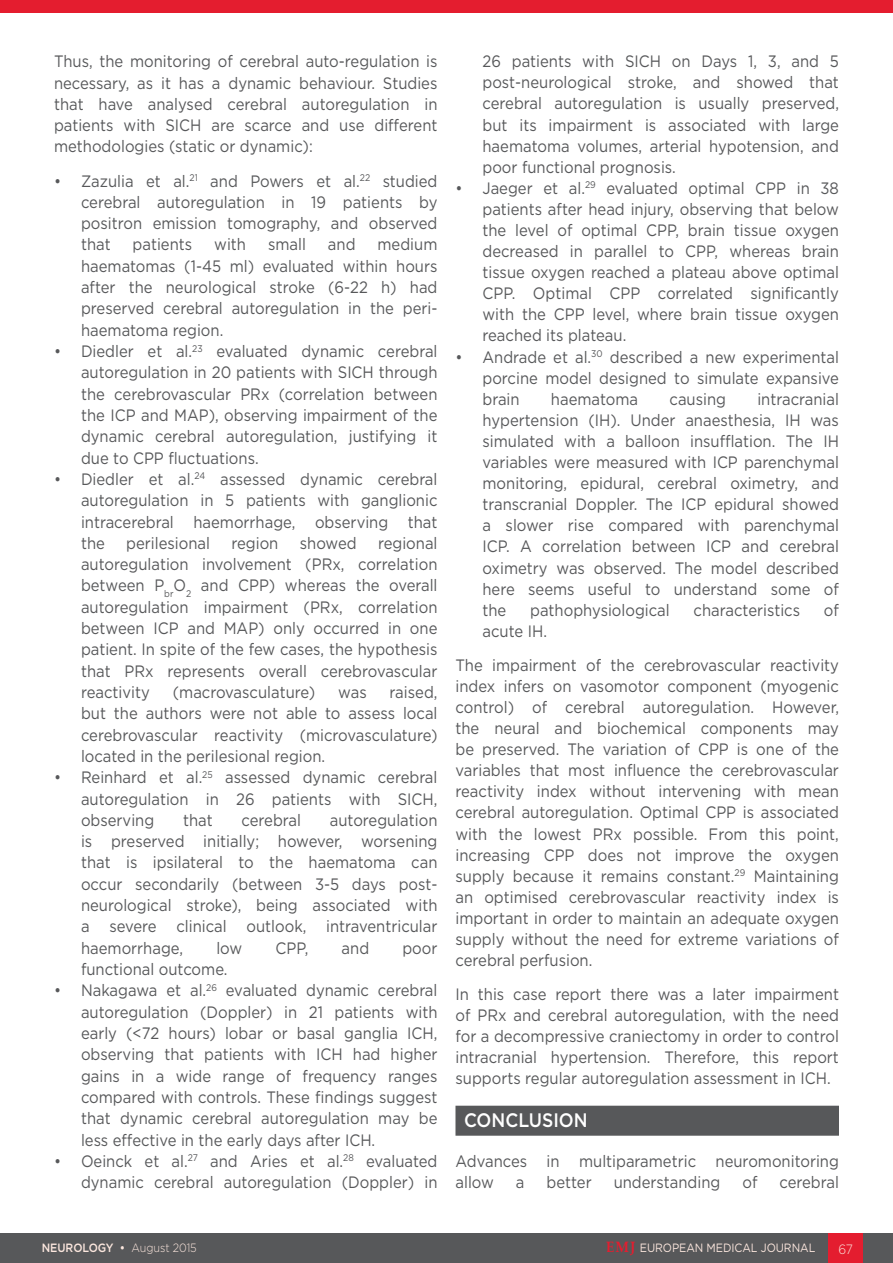
<style>
.page{position:relative;width:893px;height:1263px;background:#fff}
.page>*{position:absolute;margin:0;border:0;box-sizing:border-box;transform-origin:0 0}
._8__Heading_1{font:500 19.5px "Gotham";color:#fff;scale:.9 1}
._11__Main_text{font:16.5px/21.3px "Gotham";color:#57585a;text-align:justify;scale:.9 1}
.t1{font:300 13.5px "Gotham";color:#fce7de;scale:.9 1}
.t2{font:12px "Gotham";letter-spacing:-.005em;color:#fce7de;scale:.9 1}
.t3{font:500 12px "Gotham";letter-spacing:-.005em;color:#fce7de;scale:.9 1}
.s1{font-weight:300}
.s2{font-family:"Palatino Linotype";font-weight:700;font-size:15px;color:#e41d2f}
</style>
<div class="page">
<div style="left:0;top:1233px;width:893px;height:30px;background:#57585a"></div>
<div style="left:829px;top:1233px;width:34px;height:30px;background:#e41d2f"></div>
<div style="left:0;top:0;width:893px;height:12px;background:#e41d2f"></div>
<div style="left:455px;top:1106px;width:384px;height:30px;background:#57585a"></div>
<p class="_11__Main_text" style="left:54px;top:50px;width:428px">Thus, the monitoring of cerebral auto-regulation is necessary, as it has a dynamic behaviour. Studies that have analysed cerebral autoregulation in patients with SICH are scarce and use different methodologies (static or dynamic):</p>
<p class="_11__Main_text" style="left:81px;top:170px;width:398px;text-indent:-27px">• Zazulia et al.<sup>21</sup> and Powers et al.<sup>22</sup> studied cerebral autoregulation in 19 patients by positron emission tomography, and observed that</p>
<p class="_11__Main_text" style="left:81px;top:234px;width:398px;text-indent:296px">medium haematomas (1-45 ml) evaluated within hours after the neurological stroke (6-22 h) had preserved cerebral autoregulation in the peri&shy;haematoma region.</p>
<p class="_11__Main_text" style="left:81px;top:340px;width:398px;text-indent:-27px">• Diedler et al.<sup>23</sup> evaluated dynamic cerebral autoregulation in 20 patients with SICH through the cerebrovascular PRx (correlation between the ICP and MAP), observing impairment of the dynamic cerebral autoregulation, justifying it due to CPP fluctuations.</p>
<p class="_11__Main_text" style="left:81px;top:468px;width:398px;text-indent:-27px">• Diedler et al.<sup>24</sup> assessed dynamic cerebral autoregulation in 5 patients with ganglionic intracerebral haemorrhage, observing that the</p>
<p class="_11__Main_text" style="left:133px;top:234px;width:68px">patients</p>
<p class="_11__Main_text" style="left:214px;top:234px;width:37px">with</p>
<p class="_11__Main_text" style="left:268px;top:234px;width:44px">small</p>
<p class="_11__Main_text" style="left:328px;top:234px;width:32px">and</p>
<p class="_11__Main_text" style="left:81px;top:532px;width:398px;text-indent:297px">regional autoregulation involvement (PRx, correlation between P<sub>br</sub>O<sub>2</sub> and CPP) whereas the overall autoregulation impairment (PRx, correlation between ICP and MAP) only occurred in one patient. In spite of the few cases, the hypothesis that PRx represents overall cerebrovascular reactivity</p>
<p class="_11__Main_text" style="left:126px;top:532px;width:95px">perilesional</p>
<p class="_11__Main_text" style="left:231px;top:532px;width:54px">region</p>
<p class="_11__Main_text" style="left:300px;top:532px;width:65px">showed</p>
<p class="_11__Main_text" style="left:81px;top:681px;width:398px;text-indent:309px">raised, but the authors were not able to assess local cerebrovascular reactivity (microvasculature) located in the perilesional region.</p>
<p class="_11__Main_text" style="left:81px;top:766px;width:398px;text-indent:-27px">• Reinhard et al.<sup>25</sup> assessed dynamic cerebral autoregulation in 26 patients with SICH, observing</p>
<p class="_11__Main_text" style="left:173px;top:681px;width:160px">(macrovasculature)</p>
<p class="_11__Main_text" style="left:338px;top:681px;width:33px">was</p>
<p class="_11__Main_text" style="left:81px;top:809px;width:398px;text-indent:249px">autoregulation is preserved initially; however, worsening that is ipsilateral to the haematoma can occur secondarily (between 3-5 days post&shy;neurological stroke), being associated with a severe clinical outlook, intraventricular haemorrhage,</p>
<p class="_11__Main_text" style="left:183px;top:809px;width:34px">that</p>
<p class="_11__Main_text" style="left:241px;top:809px;width:68px">cerebral</p>
<p class="_11__Main_text" style="left:216px;top:937px;width:30px">low</p>
<p class="_11__Main_text" style="left:275px;top:937px;width:38px">CPP,</p>
<p class="_11__Main_text" style="left:342px;top:937px;width:32px">and</p>
<p class="_11__Main_text" style="left:402px;top:937px;width:40px">poor</p>
<p class="_11__Main_text" style="left:81px;top:958px;width:164px">functional outcome.</p>
<p class="_11__Main_text" style="left:81px;top:979px;width:398px;text-indent:-27px">• Nakagawa et al.<sup>26</sup> evaluated dynamic cerebral autoregulation (Doppler) in 21 patients with early (&lt;72 hours) lobar or basal ganglia ICH, observing that patients with ICH had higher gains in a wide range of frequency ranges compared with controls. These findings suggest that dynamic cerebral autoregulation may be less effective in the early days after ICH.</p>
<p class="_11__Main_text" style="left:54px;top:1150px;width:428px;text-align:right">• Oeinck et al.<sup>27</sup> and Aries et al.<sup>28</sup> evaluated dynamic cerebral autoregulation (Doppler) in</p>
<p class="_11__Main_text" style="left:482px;top:50px;width:398px">26 patients with SICH on Days 1, 3, and 5 post-neurological stroke, and showed that cerebral autoregulation is usually preserved, but its impairment is associated with large haematoma volumes, arterial hypotension, and poor functional prognosis.</p>
<p class="_11__Main_text" style="left:482px;top:177px;width:398px;text-indent:-27px">• Jaeger et al.<sup>29</sup> evaluated optimal CPP in 38 patients after head injury, observing that below the level of optimal CPP, brain tissue oxygen decreased in parallel to CPP, whereas brain tissue oxygen reached a plateau above optimal CPP. Optimal CPP correlated significantly with the CPP level, where brain tissue oxygen reached its plateau.</p>
<p class="_11__Main_text" style="left:482px;top:346px;width:398px;text-indent:-27px">• Andrade et al.<sup>30</sup> described a new experimental porcine model designed to simulate expansive brain</p>
<p class="_11__Main_text" style="left:482px;top:388px;width:398px;text-indent:275px">intracranial hypertension (IH). Under anaesthesia, IH was simulated with a balloon insufflation. The IH variables were measured with ICP parenchymal monitoring, epidural, cerebral oximetry, and transcranial Doppler. The ICP epidural showed a slower rise compared with parenchymal ICP. A correlation between ICP and cerebral oximetry was observed. The model described here seems useful to understand some of the</p>
<p class="_11__Main_text" style="left:551px;top:388px;width:98px">haematoma</p>
<p class="_11__Main_text" style="left:669px;top:388px;width:64px">causing</p>
<p class="_11__Main_text" style="left:530px;top:599px;width:157px">pathophysiological</p>
<p class="_11__Main_text" style="left:694px;top:599px;width:120px">characteristics</p>
<p class="_11__Main_text" style="left:824px;top:599px;width:18px">of</p>
<p class="_11__Main_text" style="left:482px;top:620px;width:73px">acute IH.</p>
<p class="_11__Main_text" style="left:455px;top:654px;width:428px">The impairment of the cerebrovascular reactivity index infers on vasomotor component (myogenic control) of cerebral autoregulation. However, the neural and biochemical components may be preserved. The variation of CPP is one of the variables that most influence the cerebrovascular reactivity index without intervening with mean cerebral autoregulation. Optimal CPP is associated with the lowest PRx possible. From this point, increasing CPP does not improve the oxygen supply because it remains constant.<sup>29</sup> Maintaining an optimised cerebrovascular reactivity index is important in order to maintain an adequate oxygen supply without the need for extreme variations of cerebral perfusion.</p>
<p class="_11__Main_text" style="left:455px;top:983px;width:428px">In this case report there was a later impairment of PRx and cerebral autoregulation, with the need for a decompressive craniectomy in order to control intracranial hypertension. Therefore, this report supports regular autoregulation assessment in ICH.</p>
<p class="_8__Heading_1" style="left:464px;top:1107px;width:139px">CONCLUSION</p>
<p class="_11__Main_text" style="left:455px;top:1150px;width:428px">Advances in multiparametric neuromonitoring allow</p>
<p class="_11__Main_text" style="left:516px;top:1171px;width:11px">a</p>
<p class="_11__Main_text" style="left:546px;top:1171px;width:52px">better</p>
<p class="_11__Main_text" style="left:614px;top:1171px;width:120px">understanding</p>
<p class="_11__Main_text" style="left:742px;top:1171px;width:18px">of</p>
<p class="_11__Main_text" style="left:779px;top:1171px;width:68px">cerebral</p>
<p class="t3" style="left:42px;top:1240px;width:174px">NEUROLOGY • <span class="s1">August 2015</span></p>
<p class="t2" style="left:606px;top:1240px;width:234px"><span class="s2">EMJ</span> EUROPEAN MEDICAL JOURNAL</p>
<p class="t1" style="left:838px;top:1240px;width:18px">67</p>
</div>
